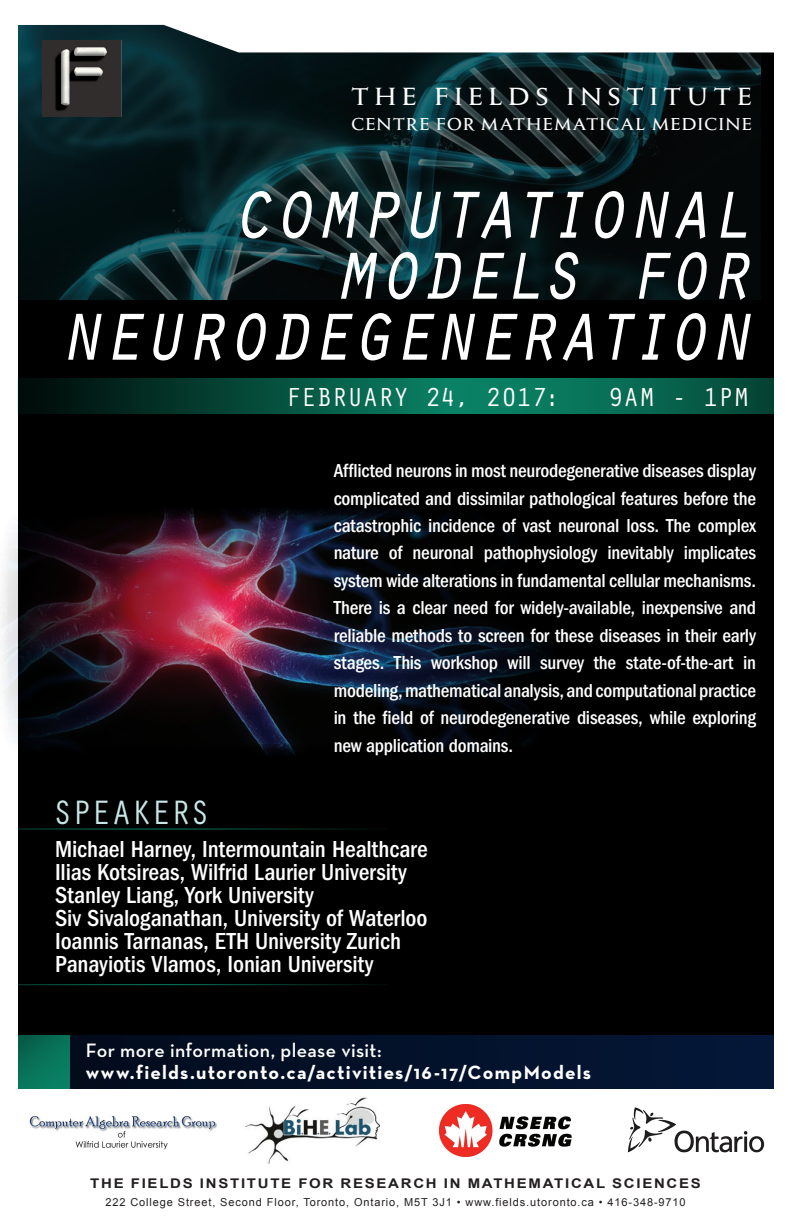
<style>
.page{position:relative;width:792px;height:1224px;background:#fff}
.page>*{position:absolute;margin:0;border:0;box-sizing:border-box;transform-origin:0 0}
.t1{font:italic 88px "Orator Std";letter-spacing:-.035em;color:#fff;scale:.83 1}
.t2{font:35px "Orator Std";letter-spacing:-.04em;color:#c6e7e6}
.t3{font:27px "Orator Std";letter-spacing:-.035em;color:#fff}
.t4{font:26.9px "Monkton";letter-spacing:.225em;color:#fff;scale:1.11 1}
.t5{font:500 condensed 24px/23px "ITC Franklin Gothic Std";letter-spacing:-.005em;color:#fff}
.t6{font:600 19.7px "Neutra Text";letter-spacing:.015em;color:#fff}
.t7{font:700 19.6px "Neutra Text";letter-spacing:.06em;color:#fff}
.t8{font:500 condensed 19.4px/27.4px "ITC Franklin Gothic Std";letter-spacing:-.015em;color:#fff;text-align:justify}
.t9{font:18.7px "Monkton";letter-spacing:.085em;color:#fff;scale:1.11 1}
.t10{font:700 13.4px "Arial";letter-spacing:.115em;color:#231f20;scale:1.12 1}
.t11{font:11px "Arial";letter-spacing:.08em;color:#231f20}
</style>
<div class="page">
<div style="left:18px;top:0;width:756px;height:1089px;background:#000"></div>
<img style="left:18px;top:53px;width:742px;height:247px">
<img style="left:42px;top:53px;width:79px;height:64px">
<div style="left:69px;top:1035px;width:705px;height:54px;background:linear-gradient(to right,#020c1c,#041739)"></div>
<div style="left:18px;top:1035px;width:51px;height:54px;background:linear-gradient(to bottom,#07654e,#097f62)"></div>
<img style="left:628px;top:1107px;width:137px;height:46px">
<img style="left:439px;top:1104px;width:133px;height:54px">
<svg style="left:17px;top:378px;width:757px;height:36px;background:#065542"></svg>
<svg style="left:18px;top:0;width:756px;height:53px;background:#dfe3e3"></svg>
<hr style="left:18px;top:984px;width:369px;height:1px;background:#0a8164">
<hr style="left:18px;top:828px;width:369px;height:2px;background:#0a8164">
<img style="left:1px;top:508px;width:546px;height:247px">
<img style="left:29px;top:1116px;width:188px;height:34px">
<img style="left:245px;top:1097px;width:135px;height:67px">
<h3 class="t4" style="left:352px;top:83px;width:361px">THE FIELDS INSTITUTE</h3>
<p class="t9" style="left:351px;top:115px;width:362px">CENTRE FOR MATHEMATICAL MEDICINE</p>
<h1 class="t1" style="left:231px;top:146px;width:630px">computational</h1>
<h1 class="t1" style="left:334px;top:207px;width:505px">models for</h1>
<h1 class="t1" style="left:59px;top:268px;width:836px">neurodegeneration</h1>
<h3 class="t3" style="left:285px;top:378px;width:276px">FEBRUARY 24, 2017:</h3>
<h3 class="t3" style="left:608px;top:378px;width:143px">9AM - 1PM</h3>
<h2 class="t2" style="left:52px;top:788px;width:151px">SPEAKERS</h2>
<p class="t8" style="left:334px;top:457px;width:424px">Afflicted neurons in most neurodegenerative diseases display complicated and dissimilar pathological features before the catastrophic incidence of vast neuronal loss. The complex nature of neuronal pathophysiology inevitably implicates system wide alterations in fundamental cellular mechanisms.<br>There is a clear need for widely-available, inexpensive and reliable methods to screen for these diseases in their early stages. This workshop will survey the state-of-the-art in modeling, mathematical analysis, and computational practice in the field of neurodegenerative diseases, while exploring new application domains.</p>
<p class="t5" style="left:55px;top:838px;width:374px">Michael Harney, Intermountain Healthcare Ilias Kotsireas, Wilfrid Laurier University Stanley Liang, York University<br>Siv Sivaloganathan, University of Waterloo Ioannis Tarnanas, ETH University Zurich Panayiotis Vlamos, Ionian University</p>
<p class="t6" style="left:86px;top:1038px;width:297px">For more information, please visit:</p>
<p class="t7" style="left:86px;top:1060px;width:507px">www.fields.utoronto.ca/activities/16-17/CompModels</p>
<p class="t10" style="left:90px;top:1174px;width:547px">THE FIELDS INSTITUTE FOR RESEARCH IN MATHEMATICAL SCIENCES</p>
<p class="t11" style="left:105px;top:1195px;width:582px">222 College Street, Second Floor, Toronto, Ontario, M5T 3J1 • www.fields.utoronto.ca • 416-348-9710</p>
</div>
